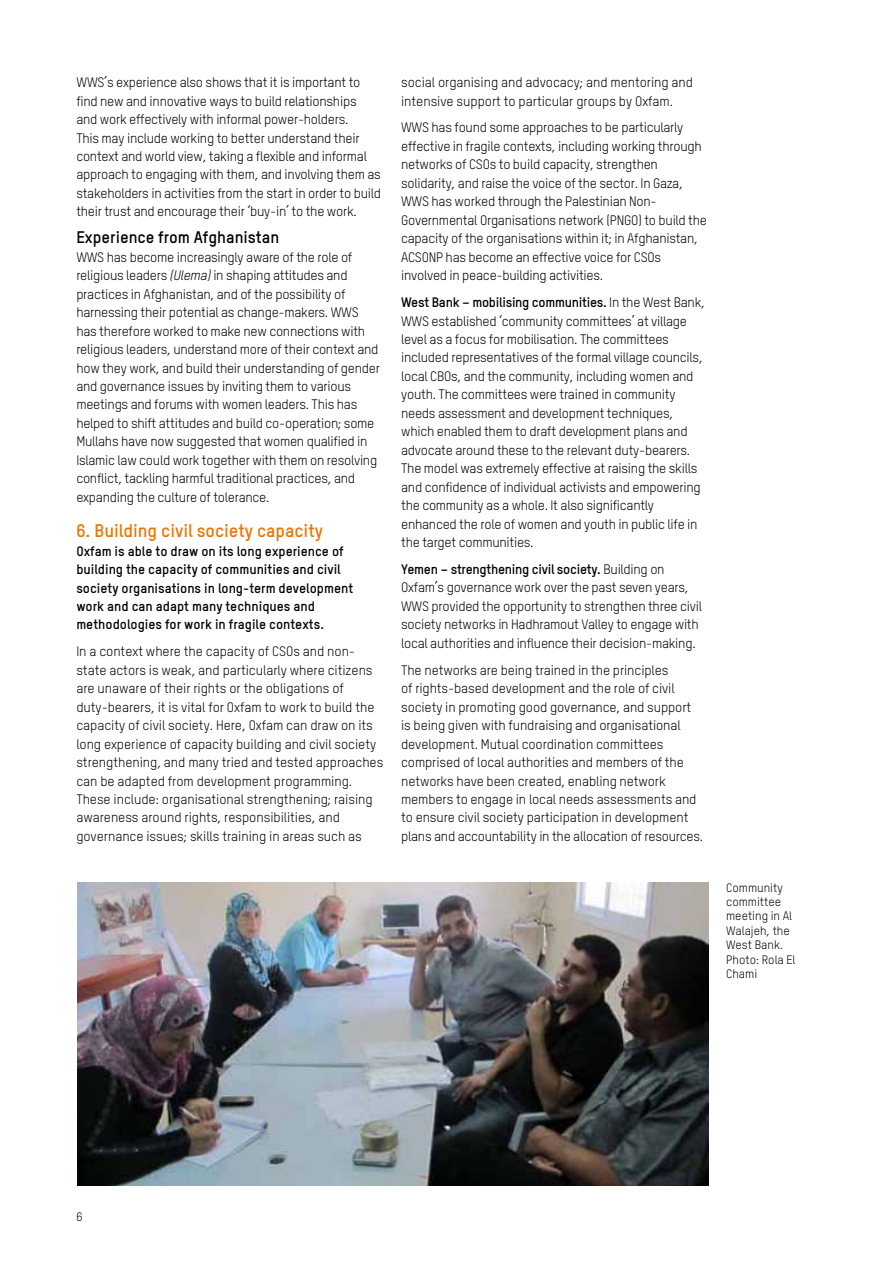
<style>
.page{position:relative;width:893px;height:1263px;background:#fff}
.page>*{position:absolute;margin:0;border:0;box-sizing:border-box;transform-origin:0 0}
.t1{font:700 18px "Oxfam TSTARPRO";color:#ee7402}
.t2{font:700 16.5px "Oxfam TSTARPRO";color:#000}
.t3{font:13.5px/18.5px "Oxfam TSTARPRO";letter-spacing:-.02em;color:#000}
.t4{font:700 13.5px/18.5px "Oxfam TSTARPRO";color:#000}
.t5{font:12px/14.4px "Oxfam TSTARPRO";color:#000}
.s1{font-style:italic}
.s2{font-weight:700}
</style>
<div class="page">
<img style="left:78px;top:882px;width:630px;height:303px">
<p class="t3" style="left:76px;top:73px;width:306px">WWS’s experience also shows that it is important to find new and innovative ways to build relationships and work effectively with informal power-holders.<br>This may include working to better understand their context and world view, taking a flexible and informal approach to engaging with them, and involving them as stakeholders in activities from the start in order to build their trust and encourage their ‘buy-in’ to the work.</p>
<p class="t2" style="left:76px;top:227px;width:205px">Experience from Afghanistan</p>
<p class="t3" style="left:76px;top:248px;width:305px">WWS has become increasingly aware of the role of religious leaders <span class="s1">(Ulema)</span> in shaping attitudes and practices in Afghanistan, and of the possibility of harnessing their potential as change-makers. WWS has therefore worked to make new connections with religious leaders, understand more of their context and how they work, and build their understanding of gender and governance issues by inviting them to various meetings and forums with women leaders. This has helped to shift attitudes and build co-operation; some Mullahs have now suggested that women qualified in Islamic law could work together with them on resolving conflict, tackling harmful traditional practices, and expanding the culture of tolerance.</p>
<h1 class="t1" style="left:76px;top:519px;width:248px">6. Building civil society capacity</h1>
<p class="t4" style="left:76px;top:541px;width:278px">Oxfam is able to draw on its long experience of building the capacity of communities and civil society organisations in long-term development work and can adapt many techniques and methodologies for work in fragile contexts.</p>
<p class="t3" style="left:76px;top:642px;width:309px">In a context where the capacity of CSOs and non&shy;state actors is weak, and particularly where citizens are unaware of their rights or the obligations of duty-bearers, it is vital for Oxfam to work to build the capacity of civil society. Here, Oxfam can draw on its long experience of capacity building and civil society strengthening, and many tried and tested approaches can be adapted from development programming.<br>These include: organisational strengthening; raising awareness around rights, responsibilities, and governance issues; skills training in areas such as</p>
<p class="t3" style="left:401px;top:73px;width:293px">social organising and advocacy; and mentoring and intensive support to particular groups by Oxfam.</p>
<p class="t3" style="left:401px;top:118px;width:307px">WWS has found some approaches to be particularly effective in fragile contexts, including working through networks of CSOs to build capacity, strengthen solidarity, and raise the voice of the sector. In Gaza, WWS has worked through the Palestinian Non-Governmental Organisations network (PNGO) to build the capacity of the organisations within it; in Afghanistan, ACSONP has become an effective voice for CSOs involved in peace-building activities.</p>
<p class="t3" style="left:401px;top:293px;width:305px"><span class="s2">West Bank – mobilising communities.</span> In the West Bank, WWS established ‘community committees’ at village level as a focus for mobilisation. The committees included representatives of the formal village councils, local CBOs, and the community, including women and youth. The committees were trained in community needs assessment and development techniques, which enabled them to draft development plans and advocate around these to the relevant duty-bearers.<br>The model was extremely effective at raising the skills and confidence of individual activists and empowering the community as a whole. It also significantly enhanced the role of women and youth in public life in the target communities.</p>
<p class="t3" style="left:401px;top:560px;width:302px"><span class="s2">Yemen – strengthening civil society.</span> Building on Oxfam’s governance work over the past seven years, WWS provided the opportunity to strengthen three civil society networks in Hadhramout Valley to engage with local authorities and influence their decision-making.</p>
<p class="t3" style="left:401px;top:661px;width:303px">The networks are being trained in the principles<br>of rights-based development and the role of civil society in promoting good governance, and support is being given with fundraising and organisational development. Mutual coordination committees comprised of local authorities and members of the networks have been created, enabling network members to engage in local needs assessments and to ensure civil society participation in development plans and accountability in the allocation of resources.</p>
<p class="t5" style="left:726px;top:880px;width:71px">Community committee meeting in Al<br>Walajeh, the<br>West Bank.<br>Photo: Rola El<br>Chami</p>
<p class="t5" style="left:77px;top:1210px;width:8px">6</p>
</div>
